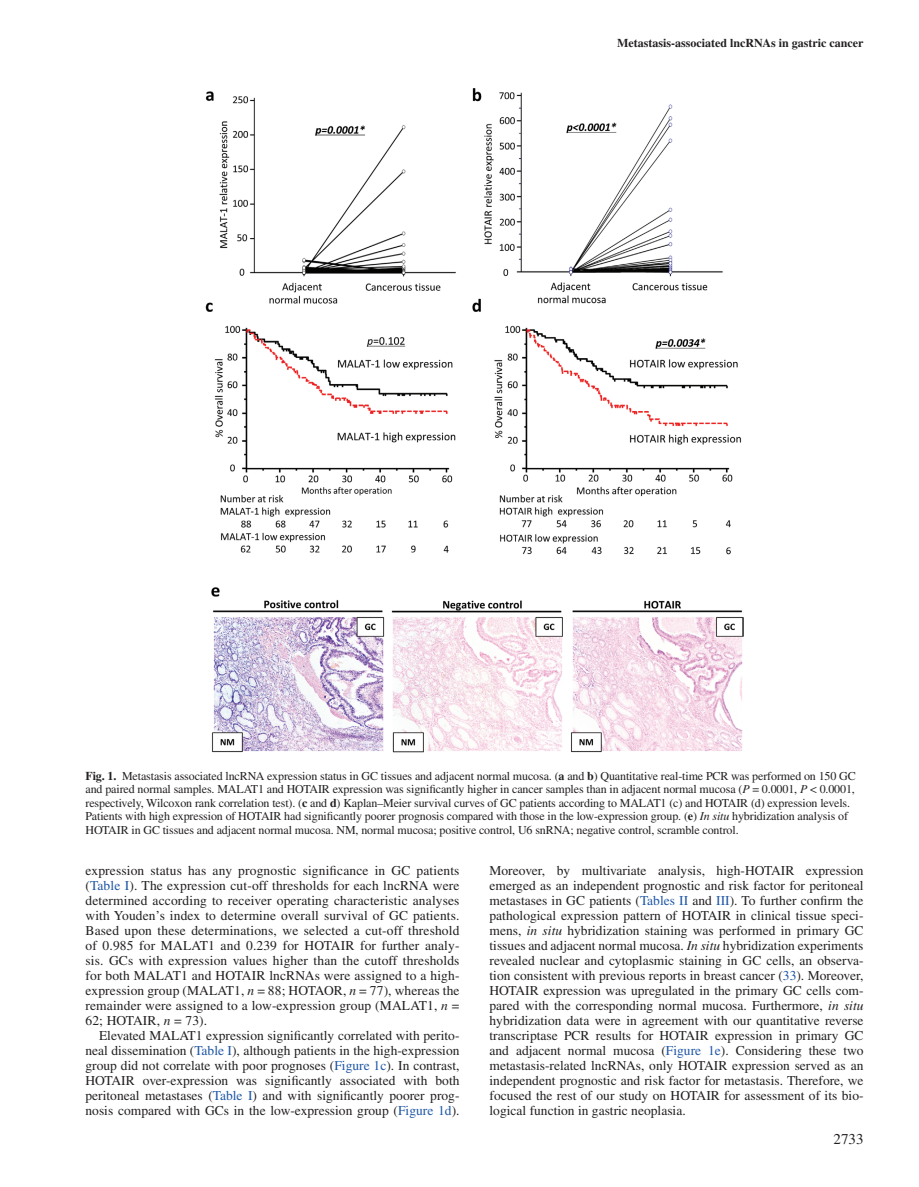
<style>
.page{position:relative;width:919px;height:1187px;background:#fff}
.page>*{position:absolute;margin:0;border:0;box-sizing:border-box;transform-origin:0 0}
.t1{font:15px "Times LT Std";color:#231f20}
.t2{font:13.5px/15px "Times LT Std";color:#231f20;text-align:justify}
.t3{font:12px/13.5px "Times LT Std";letter-spacing:-.01em;color:#231f20}
.t4{font:700 12px "Times LT Std";color:#231f20}
.s1{font-weight:700}
.s2{font-style:italic}
.s3{color:#1e56a6}
</style>
<div class="page">
<img style="left:206px;top:88px;width:537px;height:664px">
<p class="t4" style="left:617px;top:36px;width:248px">Metastasis-associated lncRNAs in gastric cancer</p>
<p class="t3" style="left:86px;top:768px;width:771px"><span class="s1">Fig. 1.</span> Metastasis associated lncRNA expression status in GC tissues and adjacent normal mucosa. (<span class="s1">a</span> and <span class="s1">b</span>) Quantitative real-time PCR was performed on 150 GC and paired normal samples. MALAT1 and HOTAIR expression was significantly higher in cancer samples than in adjacent normal mucosa (<span class="s2">P</span> = 0.0001, <span class="s2">P</span> &lt; 0.0001, respectively, Wilcoxon rank correlation test). (<span class="s1">c</span> and <span class="s1">d</span>) Kaplan–Meier survival curves of GC patients according to MALAT1 (c) and HOTAIR (d) expression levels.<br>Patients with high expression of HOTAIR had significantly poorer prognosis compared with those in the low-expression group. (<span class="s1">e</span>) <span class="s2">In situ</span> hybridization analysis of HOTAIR in GC tissues and adjacent normal mucosa. NM, normal mucosa; positive control, U6 snRNA; negative control, scramble control.</p>
<p class="t2" style="left:86px;top:863px;width:375px">expression status has any prognostic significance in GC patients (<span class="s3">Table I</span>). The expression cut-off thresholds for each lncRNA were determined according to receiver operating characteristic analyses with Youden’s index to determine overall survival of GC patients.<br>Based upon these determinations, we selected a cut-off threshold of 0.985 for MALAT1 and 0.239 for HOTAIR for further analy&shy;sis. GCs with expression values higher than the cutoff thresholds for both MALAT1 and HOTAIR lncRNAs were assigned to a high&shy;expression group (MALAT1, <span class="s2">n</span> = 88; HOTAOR, <span class="s2">n</span> = 77), whereas the remainder were assigned to a low-expression group (MALAT1, <span class="s2">n</span> = 62; HOTAIR, <span class="s2">n</span> = 73).</p>
<p class="t2" style="left:86px;top:1028px;width:375px;text-indent:14px">Elevated MALAT1 expression significantly correlated with perito&shy;neal dissemination (<span class="s3">Table I</span>), although patients in the high-expression group did not correlate with poor prognoses (<span class="s3">Figure 1c</span>). In contrast, HOTAIR over-expression was significantly associated with both peritoneal metastases (<span class="s3">Table I</span>) and with significantly poorer prog&shy;nosis compared with GCs in the low-expression group (<span class="s3">Figure 1d</span>).</p>
<p class="t2" style="left:489px;top:863px;width:375px">Moreover, by multivariate analysis, high-HOTAIR expression emerged as an independent prognostic and risk factor for peritoneal metastases in GC patients (<span class="s3">Tables II</span> and <span class="s3">III</span>). To further confirm the pathological expression pattern of HOTAIR in clinical tissue speci&shy;mens, <span class="s2">in situ</span> hybridization staining was performed in primary GC tissues and adjacent normal mucosa. <span class="s2">In situ</span> hybridization experiments revealed nuclear and cytoplasmic staining in GC cells, an observa&shy;tion consistent with previous reports in breast cancer (<span class="s3">33</span>). Moreover, HOTAIR expression was upregulated in the primary GC cells com&shy;pared with the corresponding normal mucosa. Furthermore, <span class="s2">in situ </span>hybridization data were in agreement with our quantitative reverse transcriptase PCR results for HOTAIR expression in primary GC and adjacent normal mucosa (<span class="s3">Figure 1e</span>). Considering these two metastasis-related lncRNAs, only HOTAIR expression served as an independent prognostic and risk factor for metastasis. Therefore, we focused the rest of our study on HOTAIR for assessment of its bio&shy;logical function in gastric neoplasia.</p>
<p class="t1" style="left:833px;top:1130px;width:31px">2733</p>
</div>
